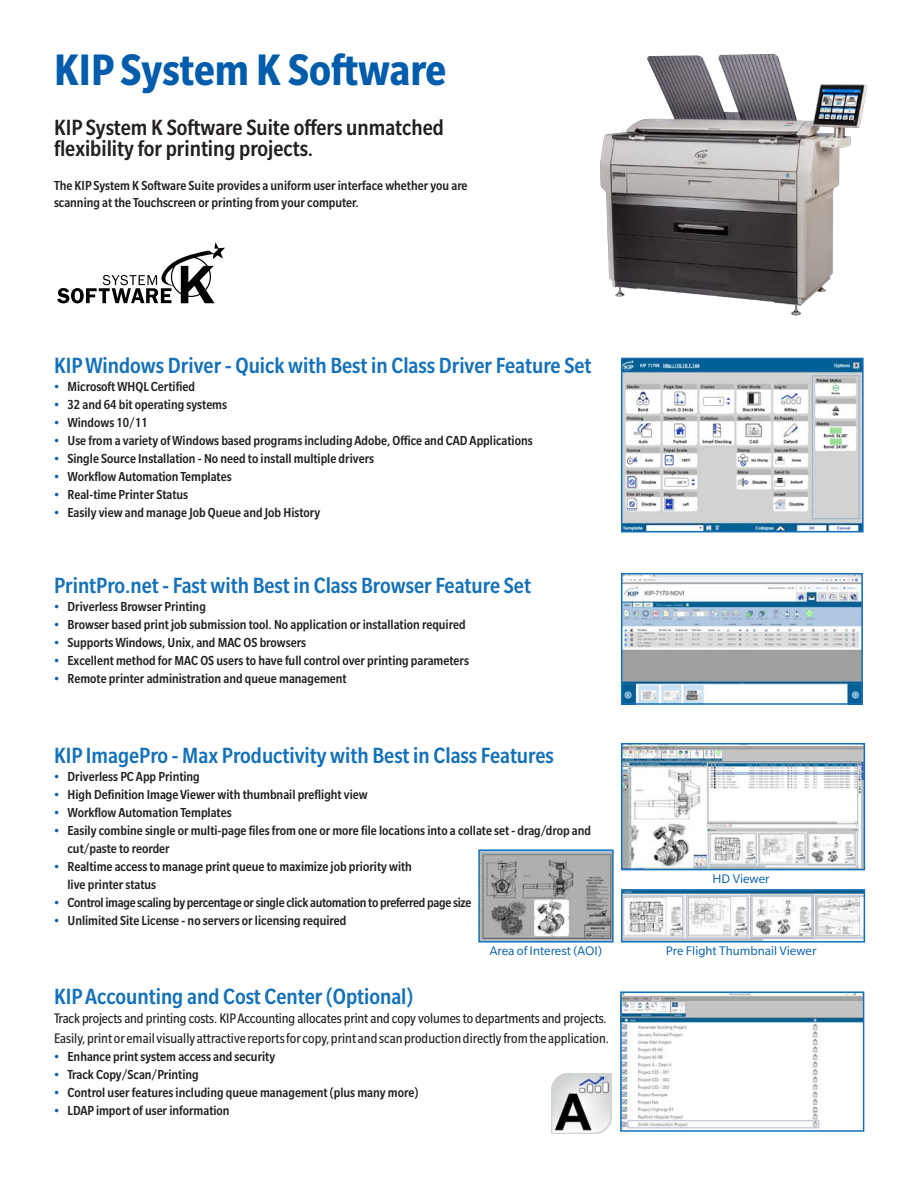
<style>
.page{position:relative;width:918px;height:1188px;background:#fff}
.page>*{position:absolute;margin:0;border:0;box-sizing:border-box;transform-origin:0 0}
.Title23{font:700 condensed 48px "Slate Pro";color:#015dab}
.Subhead23{font:500 condensed 24px "Slate Pro";color:#1471b9}
.Subhead23-2{font:500 condensed 24px/21px "Slate Pro";color:#231f20}
.BodyTextBK23{font:condensed 15px "Slate Pro";letter-spacing:-.01em;color:#231f20}
.BodyText23{font:500 condensed 14.25px/18px "Slate Pro";color:#231f20}
.BodyText23-2{font:500 condensed 14.25px "Slate Pro";letter-spacing:-.02em;color:#231f20}
.BlueCaption23{font:13.5px "Slate Pro";color:#015dab}
.s1{color:#015dab}
</style>
<div class="page">
<img style="left:600px;top:53px;width:267px;height:263px">
<img style="left:624px;top:361px;width:237px;height:169px">
<div style="left:621px;top:358px;width:243px;height:175px;border:2px solid #1471b9"></div>
<img style="left:624px;top:576px;width:236px;height:126px">
<div style="left:621px;top:573px;width:242px;height:132px;border:2px solid #1471b9"></div>
<img style="left:624px;top:746px;width:238px;height:121px">
<div style="left:621px;top:743px;width:244px;height:127px;border:2px solid #1471b9"></div>
<img style="left:624px;top:892px;width:238px;height:48px">
<div style="left:621px;top:889px;width:244px;height:54px;border:2px solid #1471b9"></div>
<img style="left:481px;top:852px;width:130px;height:88px">
<div style="left:478px;top:849px;width:136px;height:94px;border:2px solid #1471b9"></div>
<img style="left:623px;top:994px;width:238px;height:135px">
<div style="left:620px;top:991px;width:244px;height:141px;border:2px solid #1471b9"></div>
<img style="left:552px;top:1073px;width:60px;height:60px">
<svg style="left:57px;top:242px;width:168px;height:61px"></svg>
<p class="Title23" style="left:54px;top:45px;width:394px">KIP System K Software</p>
<p class="Subhead23-2" style="left:54px;top:117px;width:391px">KIP System K Software Suite offers unmatched flexibility for printing projects.</p>
<p class="BodyText23" style="left:54px;top:177px;width:415px;line-height:17.1px">The KIP System K Software Suite provides a uniform user interface whether you are scanning at the Touchscreen or printing from your computer.</p>
<p class="Subhead23" style="left:54px;top:353px;width:539px">KIP Windows Driver - Quick with Best in Class Driver Feature Set</p>
<p class="BodyText23" style="left:54px;top:378px;width:143px"><span class="s1">•</span> Microsoft WHQL Certified</p>
<p class="BodyText23" style="left:54px;top:396px;width:175px"><span class="s1">•</span> 32 and 64 bit operating systems</p>
<p class="BodyText23" style="left:54px;top:414px;width:95px"><span class="s1">•</span> Windows 10/11</p>
<p class="BodyText23" style="left:54px;top:432px;width:480px"><span class="s1">•</span> Use from a variety of Windows based programs including Adobe, Office and CAD Applications</p>
<p class="BodyText23" style="left:54px;top:450px;width:322px"><span class="s1">•</span> Single Source Installation - No need to install multiple drivers</p>
<p class="BodyText23" style="left:54px;top:468px;width:179px"><span class="s1">•</span> Workflow Automation Templates</p>
<p class="BodyText23" style="left:54px;top:486px;width:136px"><span class="s1">•</span> Real-time Printer Status</p>
<p class="BodyText23" style="left:54px;top:504px;width:268px"><span class="s1">•</span> Easily view and manage Job Queue and Job History</p>
<p class="Subhead23" style="left:54px;top:573px;width:478px">PrintPro.net - Fast with Best in Class Browser Feature Set</p>
<p class="BodyText23" style="left:54px;top:598px;width:153px"><span class="s1">•</span> Driverless Browser Printing</p>
<p class="BodyText23" style="left:54px;top:616px;width:413px"><span class="s1">•</span> Browser based print job submission tool. No application or installation required</p>
<p class="BodyText23" style="left:54px;top:634px;width:254px"><span class="s1">•</span> Supports Windows, Unix, and MAC OS browsers</p>
<p class="BodyText23" style="left:54px;top:652px;width:416px"><span class="s1">•</span> Excellent method for MAC OS users to have full control over printing parameters</p>
<p class="BodyText23" style="left:54px;top:670px;width:294px"><span class="s1">•</span> Remote printer administration and queue management</p>
<p class="Subhead23" style="left:54px;top:742px;width:501px">KIP ImagePro - Max Productivity with Best in Class Features</p>
<p class="BodyText23" style="left:54px;top:767px;width:147px"><span class="s1">•</span> Driverless PC App Printing</p>
<p class="BodyText23" style="left:54px;top:785px;width:315px"><span class="s1">•</span> High Definition Image Viewer with thumbnail preflight view</p>
<p class="BodyText23" style="left:54px;top:803px;width:179px"><span class="s1">•</span> Workflow Automation Templates</p>
<p class="BodyText23" style="left:68px;top:821px;width:525px;text-indent:-14px"><span class="s1">•</span> Easily combine single or multi-page files from one or more file locations into a collate set - drag/drop and cut/paste to reorder</p>
<p class="BodyText23" style="left:68px;top:857px;width:346px;text-indent:-14px"><span class="s1">•</span> Realtime access to manage print queue to maximize job priority with live printer status</p>
<p class="BodyText23-2" style="left:54px;top:895px;width:419px"><span class="s1">•</span> Control image scaling by percentage or single click automation to preferred page size</p>
<p class="BodyText23" style="left:54px;top:911px;width:294px"><span class="s1">•</span> Unlimited Site License - no servers or licensing required</p>
<p class="BlueCaption23" style="left:713px;top:871px;width:59px">HD Viewer</p>
<p class="BlueCaption23" style="left:490px;top:944px;width:114px">Area of Interest (AOI)</p>
<p class="BlueCaption23" style="left:666px;top:944px;width:152px">Pre Flight Thumbnail Viewer</p>
<p class="Subhead23" style="left:54px;top:984px;width:361px">KIP Accounting and Cost Center (Optional)</p>
<p class="BodyTextBK23" style="left:54px;top:1011px;width:554px">Track projects and printing costs. KIP Accounting allocates print and copy volumes to departments and projects.</p>
<p class="BodyTextBK23" style="left:54px;top:1030px;width:557px">Easily, print or email visually attractive reports for copy, print and scan production directly from the application.</p>
<p class="BodyText23" style="left:54px;top:1047px;width:223px"><span class="s1">•</span> Enhance print system access and security</p>
<p class="BodyText23" style="left:54px;top:1065px;width:146px"><span class="s1">•</span> Track Copy/Scan/Printing</p>
<p class="BodyText23" style="left:54px;top:1083px;width:366px"><span class="s1">•</span> Control user features including queue management (plus many more)</p>
<p class="BodyText23" style="left:54px;top:1101px;width:177px"><span class="s1">•</span> LDAP import of user information</p>
</div>
